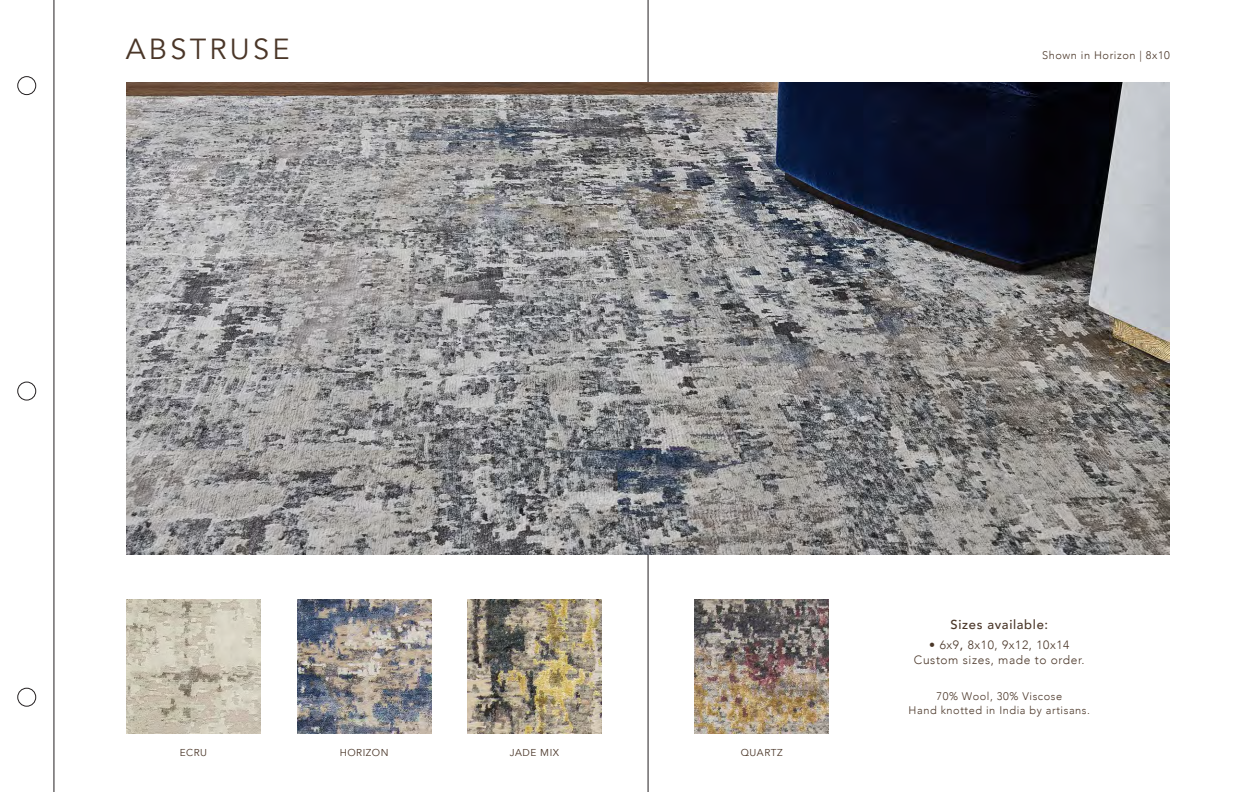
<style>
.page{position:relative;width:1242px;height:792px;background:#fff}
.page>*{position:absolute;margin:0;border:0;box-sizing:border-box;transform-origin:0 0}
.t1{font:29px "Avenir";letter-spacing:.11em;color:#4a3628}
.t2{font:500 13px "Avenir";letter-spacing:.05em;color:#4a3628}
.t3{font:300 12px "Avenir";letter-spacing:.05em;color:#4a3628}
.t4{font:300 11px "Avenir";letter-spacing:.05em;color:#4a3628}
.t5{font:10px "Avenir";letter-spacing:.05em;color:#4a3628}
.s1{font-weight:500}
</style>
<div class="page">
<hr style="left:54px;top:0;width:1px;height:792px;background:#231f20">
<hr style="left:648px;top:0;width:1px;height:792px;background:#231f20">
<div style="left:18px;top:382px;width:18px;height:18px;border:1px solid #231f20;border-radius:50%"></div>
<div style="left:18px;top:688px;width:18px;height:18px;border:1px solid #231f20;border-radius:50%"></div>
<div style="left:18px;top:76px;width:18px;height:19px;border:1px solid #231f20;border-radius:50%"></div>
<img style="left:126px;top:82px;width:1044px;height:472px">
<img style="left:297px;top:600px;width:134px;height:134px">
<img style="left:127px;top:600px;width:134px;height:134px">
<img style="left:468px;top:600px;width:134px;height:134px">
<img style="left:695px;top:600px;width:134px;height:134px">
<p class="t1" style="left:126px;top:32px;width:165px">ABSTRUSE</p>
<p class="t4" style="left:1042px;top:49px;width:129px">Shown in Horizon | 8x10</p>
<p class="t5" style="left:180px;top:747px;width:29px">ECRU</p>
<p class="t5" style="left:340px;top:746px;width:50px">HORIZON</p>
<p class="t5" style="left:510px;top:747px;width:51px">JADE MIX</p>
<p class="t5" style="left:741px;top:747px;width:43px">QUARTZ</p>
<p class="t2" style="left:951px;top:613px;width:99px">Sizes available:</p>
<p class="t3" style="left:929px;top:637px;width:142px"><span class="s1">•</span> 6x9<span class="s1">,</span> 8x10, 9x12, 10x14</p>
<p class="t3" style="left:914px;top:652px;width:172px">Custom sizes, made to order.</p>
<p class="t4" style="left:937px;top:689px;width:127px">70% Wool, 30% Viscose</p>
<p class="t4" style="left:909px;top:703px;width:183px">Hand knotted in India by artisans.</p>
</div>
